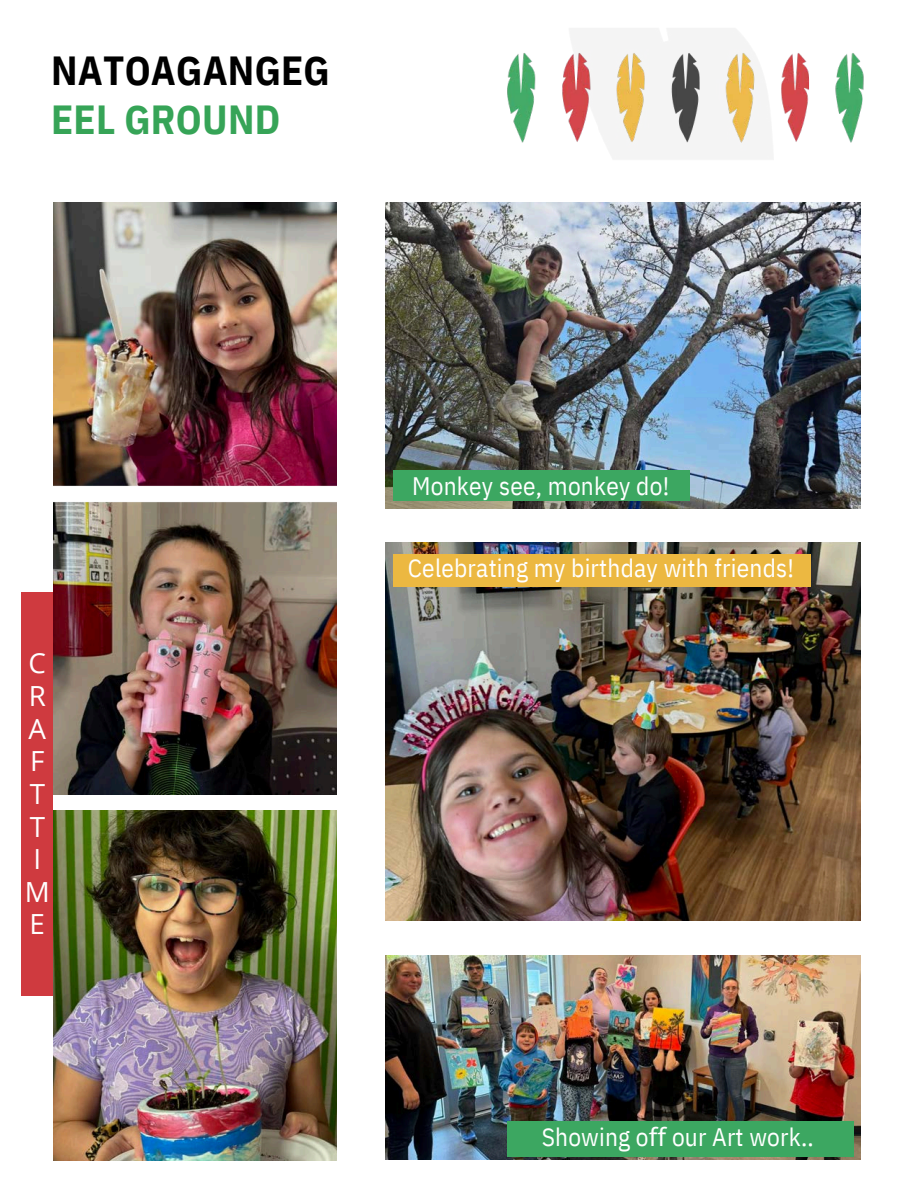
<style>
.page{position:relative;width:918px;height:1188px;background:#fff}
.page>*{position:absolute;margin:0;border:0;box-sizing:border-box;transform-origin:0 0}
.t1{font:700 40.5px/48.3px "IBM Plex Sans Cond";letter-spacing:.005em;color:#000}
.t2{font:27.75px/32.7px "Open Sans";color:#fff;text-align:center}
.t3{font:25.2px "IBM Plex Sans Cond";letter-spacing:.01em;color:#fff}
.s1{color:#36a457}
.s2{font-family:"Noto Sans"}
</style>
<div class="page">
<img style="left:507px;top:28px;width:357px;height:131px">
<img style="left:385px;top:542px;width:476px;height:378px">
<img style="left:53px;top:202px;width:284px;height:592px">
<img style="left:385px;top:955px;width:476px;height:205px">
<img style="left:53px;top:811px;width:284px;height:350px">
<img style="left:385px;top:202px;width:476px;height:306px">
<div style="left:22px;top:593px;width:31px;height:403px;background:#cf3a3f"></div>
<div style="left:393px;top:554px;width:418px;height:33px;background:#ecb841"></div>
<div style="left:393px;top:470px;width:296px;height:30px;background:#3ca761"></div>
<div style="left:507px;top:1121px;width:346px;height:35px;background:#3ca761"></div>
<h1 class="t1" style="left:51px;top:46px;width:280px">NATOAGANGEG<br><span class="s1">EEL GROUND</span></h1>
<p class="t2" style="left:25px;top:646px;width:27px">C<br>R<br>A<br>F<br>T<br>T<br>I<br>M<br>E</p>
<h2 class="t3" style="left:412px;top:469px;width:259px">Monkey see, monkey do!</h2>
<p class="t3" style="left:408px;top:551px;width:388px">Celebrating my birthday with friends!</p>
<p class="t3" style="left:542px;top:1120px;width:273px">Showing o<span class="s2">ff</span> our Art work..</p>
</div>
